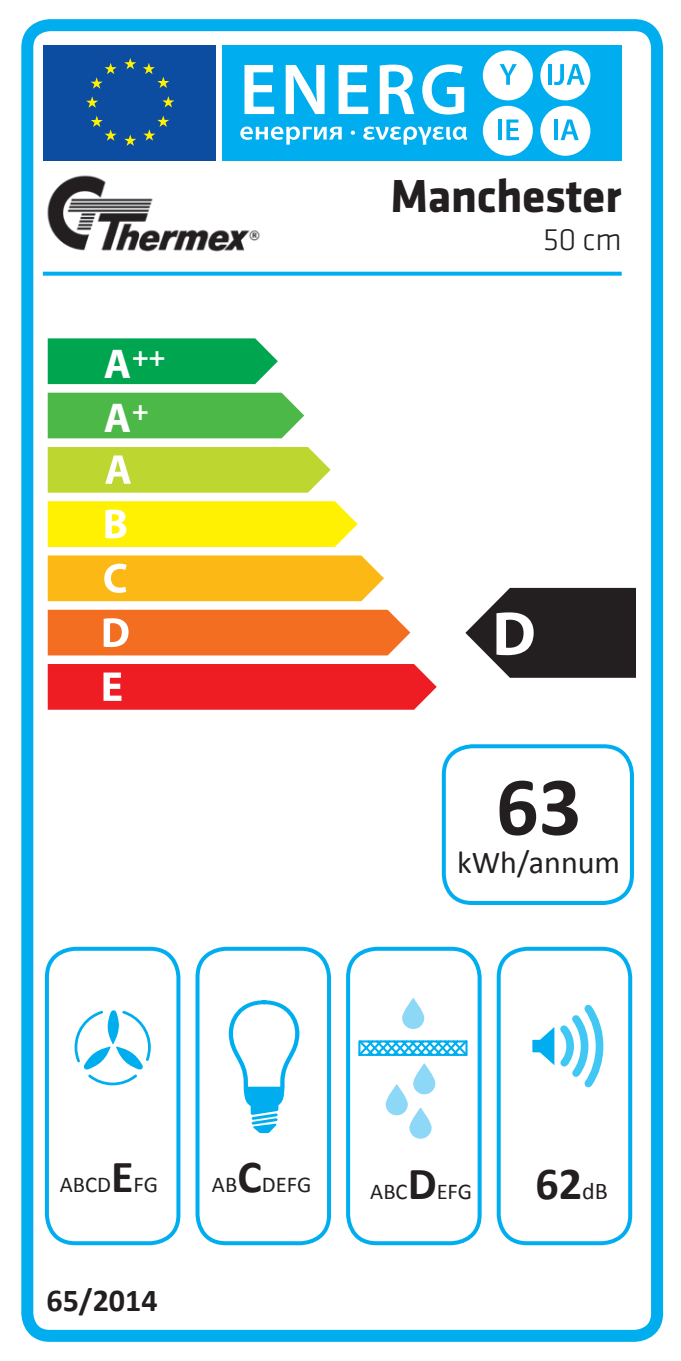
<style>
.page{position:relative;width:681px;height:1361px;background:#fff}
.page>*{position:absolute;margin:0;border:0;box-sizing:border-box;transform-origin:0 0}
.t1{font:700 84px "Calibri";color:#231f20}
.t2{font:700 48px "Klavika";letter-spacing:-.01em;color:#231f20}
.t3{font:700 46px "Calibri";color:#231f20}
.t4{font:700 41.6px "Myriad Pro";color:#fff}
.t5{font:32px "Calibri";color:#231f20}
.t6{font:700 32px "Calibri";color:#231f20}
.t7{font:300 32px "Klavika";color:#231f20}
.t8{font:700 28px "Myriad Pro";color:#fff}
.t9{font:22.8px "Calibri";color:#231f20}
.t10{font:22.4px "Calibri";color:#231f20}
.s1{font-size:41.6px}
.s2{font-weight:700;font-size:46px}
.s3{font-size:22.4px}
.s4{font-weight:400;font-size:24px}
</style>
<div class="page">
<div style="left:48px;top:393px;width:256px;height:45px;background:#4cb848"></div>
<svg style="left:48px;top:338px;width:230px;height:46px;background:#0ea958"></svg>
<svg style="left:48px;top:447px;width:282px;height:46px;background:#c2d83e"></svg>
<svg style="left:48px;top:501px;width:309px;height:46px;background:#fff112"></svg>
<svg style="left:48px;top:555px;width:336px;height:46px;background:#fcbc22"></svg>
<div style="left:48px;top:610px;width:362px;height:45px;background:#f36e21"></div>
<svg style="left:48px;top:664px;width:388px;height:46px;background:#ee282e"></svg>
<div style="left:21px;top:19px;width:641px;height:1323px;border:12px solid #00aeef;border-radius:23px"></div>
<div style="left:44px;top:45px;width:172px;height:115px;background:#0d4da1"></div>
<div style="left:222px;top:45px;width:399px;height:115px;background:#00aeef"></div>
<svg style="left:143px;top:63px;width:26px;height:25px"></svg>
<svg style="left:124px;top:58px;width:12px;height:11px"></svg>
<svg style="left:91px;top:63px;width:26px;height:26px"></svg>
<svg style="left:86px;top:96px;width:12px;height:12px"></svg>
<svg style="left:91px;top:116px;width:26px;height:25px"></svg>
<svg style="left:124px;top:134px;width:12px;height:12px"></svg>
<svg style="left:143px;top:115px;width:26px;height:26px"></svg>
<svg style="left:162px;top:96px;width:12px;height:11px"></svg>
<svg style="left:244px;top:65px;width:30px;height:49px"></svg>
<svg style="left:285px;top:65px;width:39px;height:49px"></svg>
<svg style="left:338px;top:65px;width:30px;height:49px"></svg>
<svg style="left:379px;top:65px;width:35px;height:49px"></svg>
<svg style="left:422px;top:64px;width:42px;height:51px"></svg>
<svg style="left:240px;top:127px;width:101px;height:18px"></svg>
<svg style="left:350px;top:131px;width:5px;height:4px"></svg>
<svg style="left:363px;top:127px;width:104px;height:18px"></svg>
<div style="left:482px;top:50px;width:50px;height:50px;background:#fff;border-radius:50%"></div>
<svg style="left:499px;top:64px;width:17px;height:21px"></svg>
<div style="left:540px;top:50px;width:50px;height:50px;background:#fff;border-radius:50%"></div>
<div style="left:482px;top:106px;width:50px;height:50px;background:#fff;border-radius:50%"></div>
<hr style="left:498px;top:119px;width:4px;height:21px;background:#00aeef">
<svg style="left:506px;top:119px;width:12px;height:21px"></svg>
<div style="left:540px;top:106px;width:50px;height:50px;background:#fff;border-radius:50%"></div>
<svg style="left:548px;top:64px;width:3px;height:21px"></svg>
<svg style="left:554px;top:64px;width:30px;height:21px"></svg>
<svg style="left:554px;top:119px;width:3px;height:21px"></svg>
<svg style="left:560px;top:119px;width:18px;height:21px"></svg>
<svg style="left:43px;top:272px;width:578px;height:4px;background:#14b4f0"></svg>
<div style="left:45px;top:947px;width:135px;height:298px;border:4px solid #00aeef;border-radius:28px"></div>
<div style="left:441px;top:744px;width:192px;height:161px;border:4px solid #00aeef;border-radius:28px"></div>
<div style="left:195px;top:947px;width:136px;height:298px;border:4px solid #00aeef;border-radius:28px"></div>
<div style="left:346px;top:947px;width:135px;height:298px;border:4px solid #00aeef;border-radius:28px"></div>
<div style="left:496px;top:947px;width:136px;height:298px;border:4px solid #00aeef;border-radius:28px"></div>
<svg style="left:532px;top:1004px;width:71px;height:84px"></svg>
<svg style="left:402px;top:998px;width:22px;height:31px"></svg>
<svg style="left:358px;top:1040px;width:110px;height:16px"></svg>
<svg style="left:385px;top:1084px;width:22px;height:31px"></svg>
<svg style="left:413px;top:1063px;width:22px;height:31px"></svg>
<svg style="left:409px;top:1107px;width:22px;height:31px"></svg>
<svg style="left:74px;top:1010px;width:77px;height:75px"></svg>
<svg style="left:231px;top:1000px;width:69px;height:134px"></svg>
<svg style="left:465px;top:588px;width:170px;height:90px"></svg>
<img style="left:47px;top:175px;width:213px;height:77px">
<p class="t8" style="left:104px;top:339px;width:63px"><span class="s1">A</span>++</p>
<p class="t4" style="left:104px;top:390px;width:47px">A<sup>+</sup></p>
<p class="t2" style="left:390px;top:161px;width:233px">Manchester</p>
<p class="t7" style="left:543px;top:220px;width:80px">50 cm</p>
<p class="t1" style="left:496px;top:747px;width:87px">63</p>
<p class="t5" style="left:457px;top:842px;width:164px">kWh/annum</p>
<p class="t10" style="left:60px;top:1171px;width:100px">ABCD<span class="s2">E</span>FG</p>
<p class="t6" style="left:46px;top:1279px;width:113px">65/2014</p>
<p class="t9" style="left:212px;top:1169px;width:101px"><span class="s3">AB</span><span class="s2">C</span>DEFG</p>
<p class="t10" style="left:370px;top:1177px;width:103px">ABC<span class="s2">D</span>EFG</p>
<p class="t3" style="left:535px;top:1154px;width:74px">62<span class="s4">dB</span></p>
</div>
